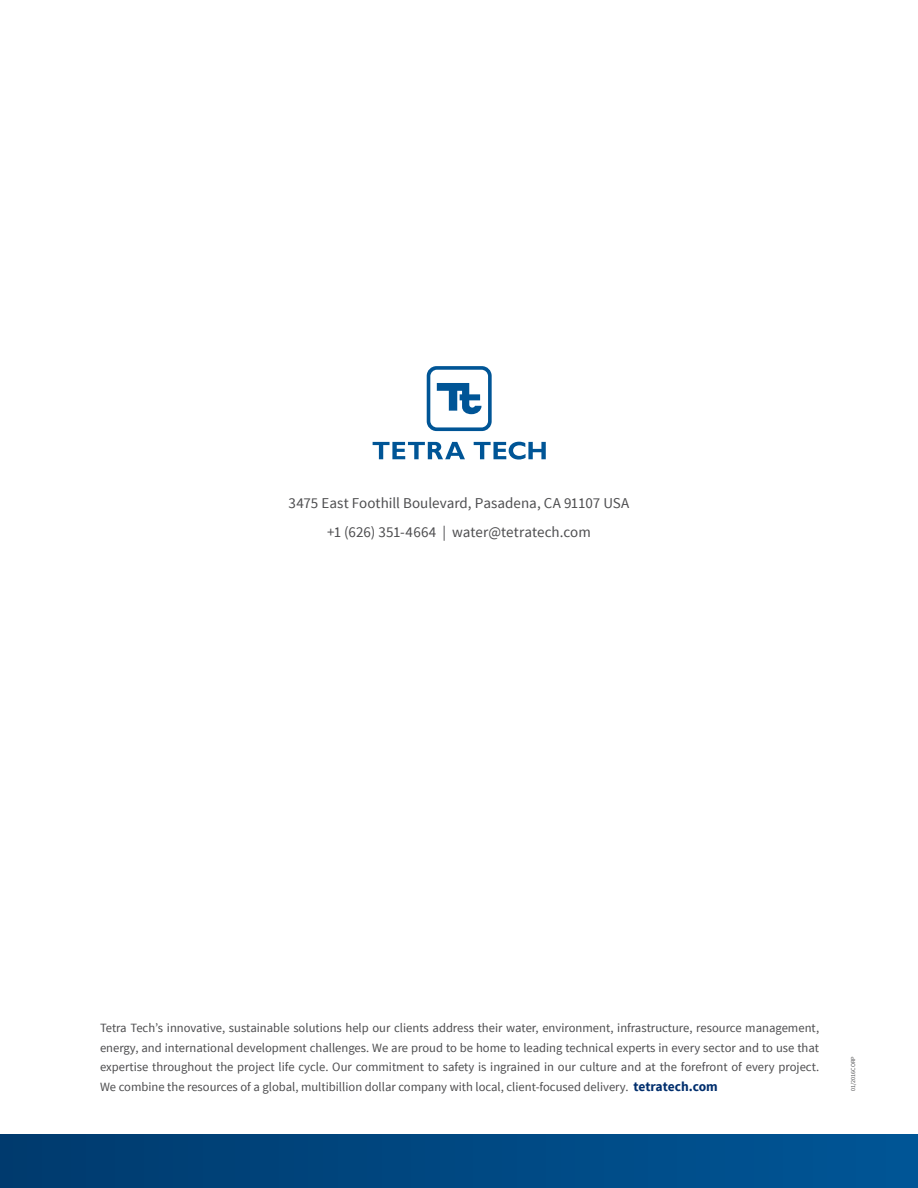
<style>
.page{position:relative;width:918px;height:1188px;background:#fff}
.page>*{position:absolute;margin:0;border:0;box-sizing:border-box;transform-origin:0 0}
.t1{font:15px/28.8px "Source Sans Pro";color:#4d4d4f;text-align:center}
.t2{font:12.6px/19.5px "Source Sans Pro";color:#4d4d4f;text-align:justify}
.t3{font:6px "Source Sans Pro";letter-spacing:.015em;color:#4d4d4f}
.s1{font-weight:700;font-size:13.5px;color:#002e6d}
</style>
<div class="page">
<div style="left:0;top:1134px;width:918px;height:54px;background:linear-gradient(to right,#003a6d,#005696)"></div>
<svg style="left:427px;top:366px;width:65px;height:65px"></svg>
<svg style="left:373px;top:442px;width:92px;height:17px"></svg>
<svg style="left:474px;top:442px;width:72px;height:18px"></svg>
<p class="t1" style="left:289px;top:489px;width:342px">3475 East Foothill Boulevard, Pasadena, CA 91107 USA +1 (626) 351-4664 | water@tetratech.com</p>
<p class="t2" style="left:100px;top:1018px;width:721px">Tetra Tech’s innovative, sustainable solutions help our clients address their water, environment, infrastructure, resource management, energy, and international development challenges. We are proud to be home to leading technical experts in every sector and to use that expertise throughout the project life cycle. Our commitment to safety is ingrained in our culture and at the forefront of every project.<br>We combine the resources of a global, multibillion dollar company with local, client-focused delivery. <span class="s1">tetratech.com</span></p>
<p class="t3" style="left:849px;top:1091px;width:37px;rotate:-90deg">01/2016CORP</p>
</div>
